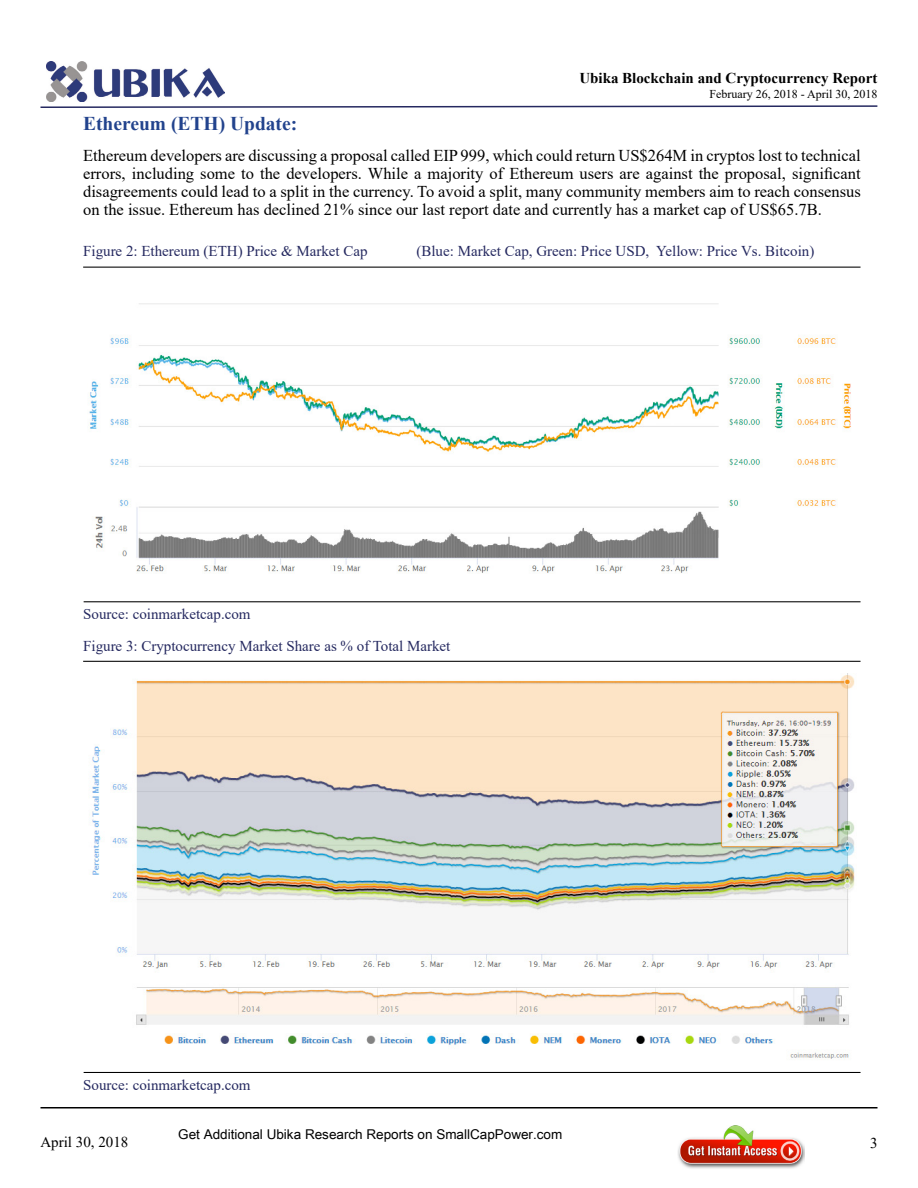
<style>
.page{position:relative;width:918px;height:1188px;background:#fff}
.page>*{position:absolute;margin:0;border:0;box-sizing:border-box;transform-origin:0 0}
.t1{font:700 19.5px "Times New Roman";color:#22438d}
.t2{font:16.5px/18px "Times New Roman";color:#000;text-align:justify}
.t3{font:15px "Times New Roman";color:#252960}
.t4{font:700 15px "Times New Roman";color:#000}
.t5{font:15px "Times New Roman";color:#000}
.t6{font:13.5px "Arial Unicode MS";color:#000101}
.t7{font:12px "Times New Roman";color:#000}
</style>
<div class="page">
<img style="left:47px;top:61px;width:178px;height:41px">
<svg style="left:40px;top:105px;width:838px;height:3px"></svg>
<hr style="left:40px;top:1107px;width:838px;height:1px;background:#000">
<hr style="left:83px;top:267px;width:778px;height:1px;background:#000">
<img style="left:89px;top:303px;width:762px;height:270px">
<hr style="left:84px;top:601px;width:777px;height:1px;background:#000">
<img style="left:678px;top:1126px;width:126px;height:43px">
<hr style="left:83px;top:661px;width:778px;height:1px;background:#000">
<img style="left:92px;top:673px;width:763px;height:386px">
<hr style="left:84px;top:1072px;width:777px;height:1px;background:#000">
<p class="t4" style="left:579px;top:68px;width:300px">Ubika Blockchain and Cryptocurrency Report</p>
<p class="t7" style="left:709px;top:85px;width:169px">February 26, 2018 - April 30, 2018</p>
<p class="t1" style="left:83px;top:109px;width:216px">Ethereum (ETH) Update:</p>
<p class="t2" style="left:83px;top:146px;width:779px">Ethereum developers are discussing a proposal called EIP 999, which could return US$264M in cryptos lost to technical errors, including some to the developers. While a majority of Ethereum users are against the proposal, significant disagreements could lead to a split in the currency. To avoid a split, many community members aim to reach consensus on the issue. Ethereum has declined 21% since our last report date and currently has a market cap of US$65.7B.</p>
<p class="t3" style="left:83px;top:241px;width:286px">Figure 2: Ethereum (ETH) Price &amp; Market Cap</p>
<p class="t3" style="left:416px;top:241px;width:399px">(Blue: Market Cap, Green: Price USD, Yellow: Price Vs. Bitcoin)</p>
<p class="t3" style="left:83px;top:604px;width:169px">Source: coinmarketcap.com</p>
<p class="t3" style="left:83px;top:635px;width:369px">Figure 3: Cryptocurrency Market Share as % of Total Market</p>
<p class="t3" style="left:83px;top:1074px;width:169px">Source: coinmarketcap.com</p>
<p class="t6" style="left:178px;top:1124px;width:386px">Get Additional Ubika Research Reports on SmallCapPower.com</p>
<p class="t5" style="left:40px;top:1132px;width:89px">April 30, 2018</p>
<p class="t5" style="left:870px;top:1132px;width:9px">3</p>
</div>
